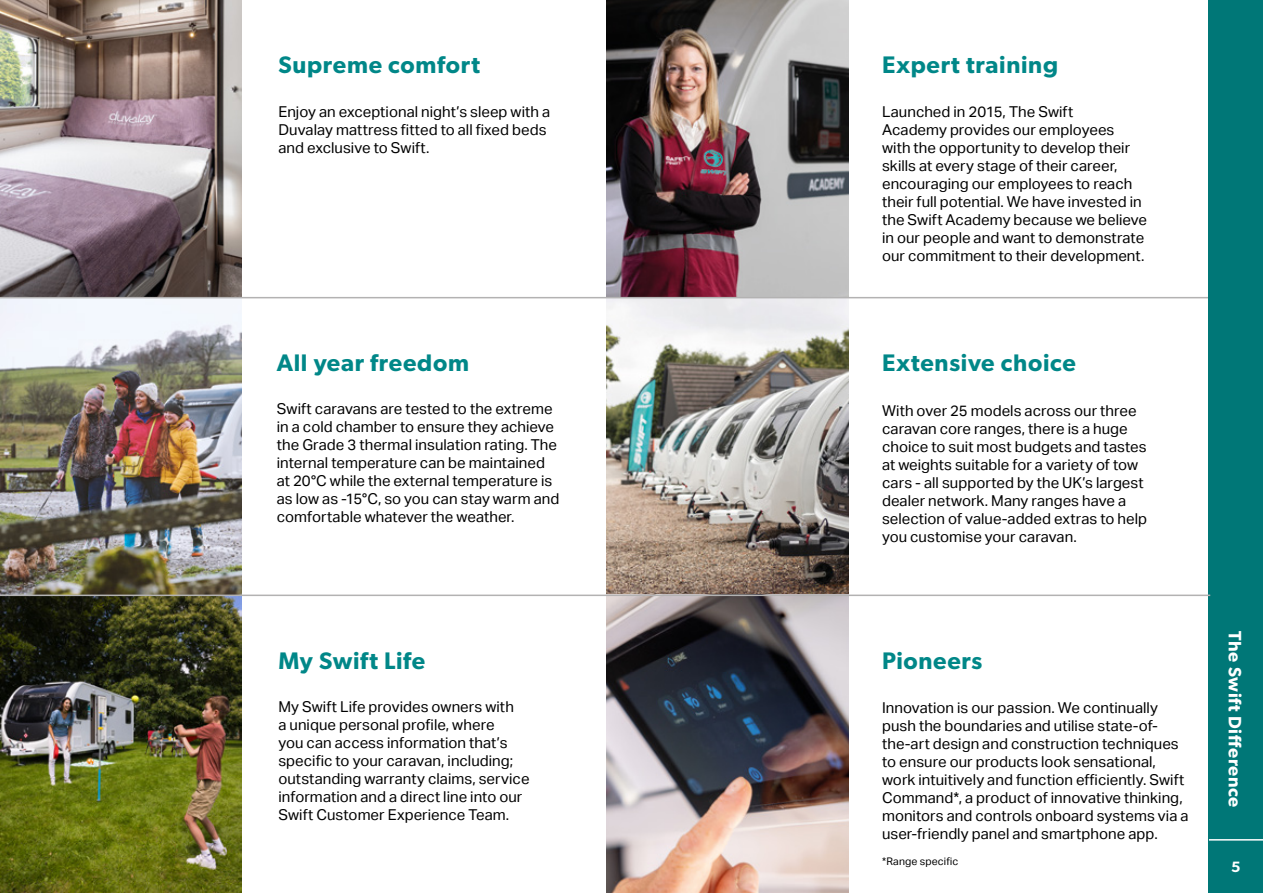
<style>
.page{position:relative;width:1263px;height:893px;background:#fff}
.page>*{position:absolute;margin:0;border:0;box-sizing:border-box;transform-origin:0 0}
.t1{font:600 24px "Gibson";letter-spacing:.03em;color:#008788}
.t2{font:600 18px "Gibson";letter-spacing:.03em;color:#fff}
.t3{font:15px/18px "Aktiv Grotesk";letter-spacing:.005em;color:#000}
.t4{font:600 15px "Gibson";color:#fff}
.t5{font:10.5px "Aktiv Grotesk";letter-spacing:.015em;color:#000}
</style>
<div class="page">
<img style="left:0;top:0;width:242px;height:893px">
<img style="left:606px;top:0;width:243px;height:893px">
<hr style="left:0;top:297px;width:1210px;height:1px;background:#b3b2b2">
<div style="left:1209px;top:0;width:54px;height:893px;background:#077"></div>
<hr style="left:0;top:595px;width:1210px;height:1px;background:#b3b2b2">
<hr style="left:1209px;top:839px;width:54px;height:2px;background:#fff">
<h1 class="t1" style="left:278px;top:51px;width:203px">Supreme comfort</h1>
<h1 class="t1" style="left:882px;top:51px;width:178px">Expert training</h1>
<p class="t3" style="left:278px;top:102px;width:273px">Enjoy an exceptional night’s sleep with a<br>Duvalay mattress fitted to all fixed beds and exclusive to Swift.</p>
<p class="t3" style="left:882px;top:102px;width:267px">Launched in 2015, The Swift<br>Academy provides our employees<br>with the opportunity to develop their skills at every stage of their career, encouraging our employees to reach their full potential. We have invested in the Swift Academy because we believe in our people and want to demonstrate our commitment to their development.</p>
<h1 class="t1" style="left:277px;top:348px;width:194px">All year freedom</h1>
<h1 class="t1" style="left:882px;top:348px;width:195px">Extensive choice</h1>
<p class="t3" style="left:277px;top:400px;width:284px">Swift caravans are tested to the extreme in a cold chamber to ensure they achieve the Grade 3 thermal insulation rating. The internal temperature can be maintained at 20°C while the external temperature is as low as -15°C, so you can stay warm and comfortable whatever the weather.</p>
<p class="t3" style="left:882px;top:402px;width:266px">With over 25 models across our three caravan core ranges, there is a huge choice to suit most budgets and tastes at weights suitable for a variety of tow cars - all supported by the UK’s largest dealer network. Many ranges have a selection of value-added extras to help you customise your caravan.</p>
<h1 class="t1" style="left:278px;top:646px;width:148px">My Swift Life</h1>
<p class="t3" style="left:278px;top:698px;width:253px">My Swift Life provides owners with<br>a unique personal profile, where<br>you can access information that’s specific to your caravan, including; outstanding warranty claims, service information and a direct line into our Swift Customer Experience Team.</p>
<h1 class="t1" style="left:882px;top:646px;width:102px">Pioneers</h1>
<p class="t3" style="left:882px;top:699px;width:308px">Innovation is our passion. We continually push the boundaries and utilise state-of&shy;the-art design and construction techniques to ensure our products look sensational, work intuitively and function efficiently. Swift Command*, a product of innovative thinking, monitors and controls onboard systems via a user-friendly panel and smartphone app.</p>
<p class="t5" style="left:882px;top:855px;width:78px">*Range specific</p>
<p class="t2" style="left:1246px;top:631px;width:177px;rotate:90deg">The Swift Difference</p>
<p class="t4" style="left:1231px;top:858px;width:11px">5</p>
</div>
